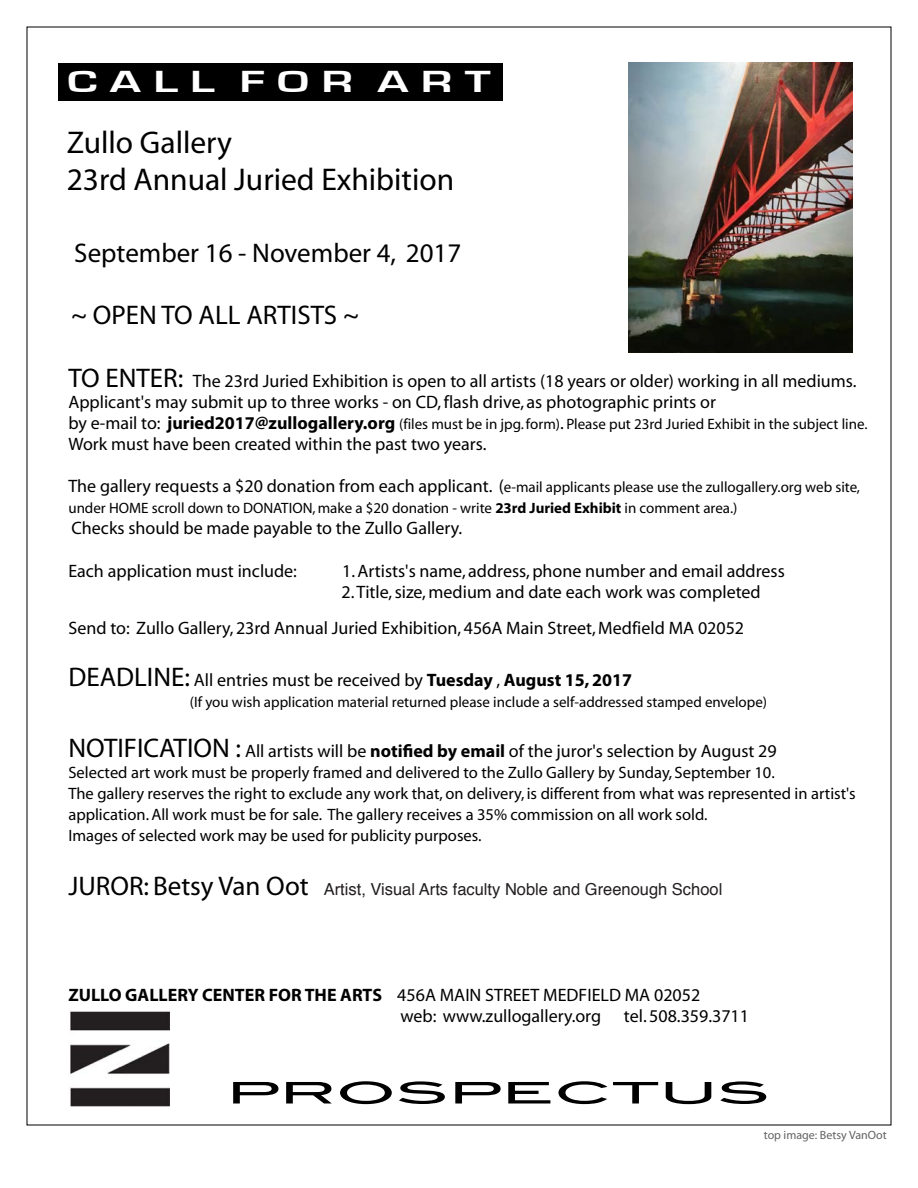
<style>
.page{position:relative;width:918px;height:1188px;background:#fff}
.page>*{position:absolute;margin:0;border:0;box-sizing:border-box;transform-origin:0 0}
.t1{font:31.5px/37.8px "Myriad";color:#000}
.t2{font:700 31.5px "Eurostile";color:#fff;scale:1.56 1}
.t3{font:29.7px "Blair Md ITCTT Medium";color:#000;scale:1.87 1}
.t4{font:27px "Myriad";color:#000}
.t5{font:18px/21px "Myriad";color:#000}
.t6{font:16.5px/21px "Myriad";color:#000}
.t7{font:16.5px "Helvetica";color:#231f20}
.t8{font:15px/21px "Myriad";color:#000}
.t9{font:12px "Myriad Pro";color:#616264}
.s1{font-size:27px}
.s2{font-size:18px}
.s3{font-weight:700;font-size:18px}
.s4{font-weight:700}
.s5{font-family:"Myriad Pro";font-weight:700}
.s6{font-family:"Myriad";font-size:27px;color:#000}
</style>
<div class="page">
<img style="left:70px;top:1011px;width:99px;height:95px">
<div style="left:58px;top:63px;width:444px;height:38px;background:#000"></div>
<img style="left:628px;top:62px;width:225px;height:290px">
<h1 class="t2" style="left:67px;top:67px;width:273px">C A L L F O R A R T</h1>
<h1 class="t1" style="left:67px;top:125px;width:389px">Zullo Gallery<br>23rd Annual Juried Exhibition</h1>
<h3 class="t4" style="left:74px;top:240px;width:389px">September 16 - November 4, 2017</h3>
<h3 class="t4" style="left:71px;top:302px;width:289px">~ OPEN TO ALL ARTISTS ~</h3>
<p class="t5" style="left:68px;top:371px;width:790px"><span class="s1">TO ENTER:</span> The 23rd Juried Exhibition is open to all artists (18 years or older) working in all mediums.<br>Applicant's may submit up to three works - on CD, flash drive, as photographic prints or</p>
<p class="t8" style="left:68px;top:414px;width:801px"><span class="s2">by e-mail to:</span> <span class="s3">juried2017@zullogallery.org</span> (files must be in jpg. form)<span class="s2">.</span> Please put 23rd Juried Exhibit in the subject line.</p>
<p class="t5" style="left:68px;top:434px;width:420px">Work must have been created within the past two years.</p>
<p class="t8" style="left:68px;top:477px;width:793px"><span class="s2">The gallery requests a $20 donation from each applicant. (</span>e-mail applicants please use the zullogallery.org web site, under HOME scroll down to DONATION, make a $20 donation - write <span class="s4">23rd Juried Exhibit</span> in comment area.)</p>
<p class="t5" style="left:72px;top:518px;width:392px">Checks should be made payable to the Zullo Gallery.</p>
<p class="t5" style="left:68px;top:561px;width:230px">Each application must include:</p>
<p class="t5" style="left:342px;top:561px;width:444px">1. Artists's name, address, phone number and email address</p>
<p class="t5" style="left:68px;top:574px;width:694px;line-height:36px;text-indent:273px">2. Title, size, medium and date each work was completed<br>Send to: Zullo Gallery, 23rd Annual Juried Exhibition, 456A Main Street, Medfield MA 02052</p>
<p class="t5" style="left:68px;top:670px;width:565px"><span class="s1">DEADLINE:</span> All entries must be received by <span class="s4">Tuesday</span> , <span class="s4">August 15, 2017</span></p>
<p class="t8" style="left:190px;top:692px;width:579px">(If you wish application material returned please include a self-addressed stamped envelope)</p>
<p class="t5" style="left:68px;top:741px;width:710px"><span class="s1">NOTIFICATION :</span> All artists will be <span class="s5">notified by email</span> of the juror's selection by August 29</p>
<p class="t6" style="left:68px;top:763px;width:789px">Selected art work must be properly framed and delivered to the Zullo Gallery by Sunday, September 10.<br>The gallery reserves the right to exclude any work that, on delivery, is different from what was represented in artist's application. All work must be for sale. The gallery receives a 35% commission on all work sold.<br>Images of selected work may be used for publicity purposes.</p>
<p class="t7" style="left:68px;top:882px;width:656px"><span class="s6">JUROR: Betsy Van Oot</span> Artist, Visual Arts faculty Noble and Greenough School</p>
<p class="t5" style="left:400px;top:985px;width:301px;text-indent:-332px"><span class="s4">ZULLO GALLERY CENTER FOR THE ARTS</span> 456A MAIN STREET MEDFIELD MA 02052 web: www.zullogallery.org</p>
<p class="t5" style="left:624px;top:1006px;width:127px">tel. 508.359.3711</p>
<h2 class="t3" style="left:226px;top:1075px;width:292px">PROSPECTUS</h2>
<p class="t9" style="left:764px;top:1128px;width:124px">top image: Betsy VanOot</p>
</div>
